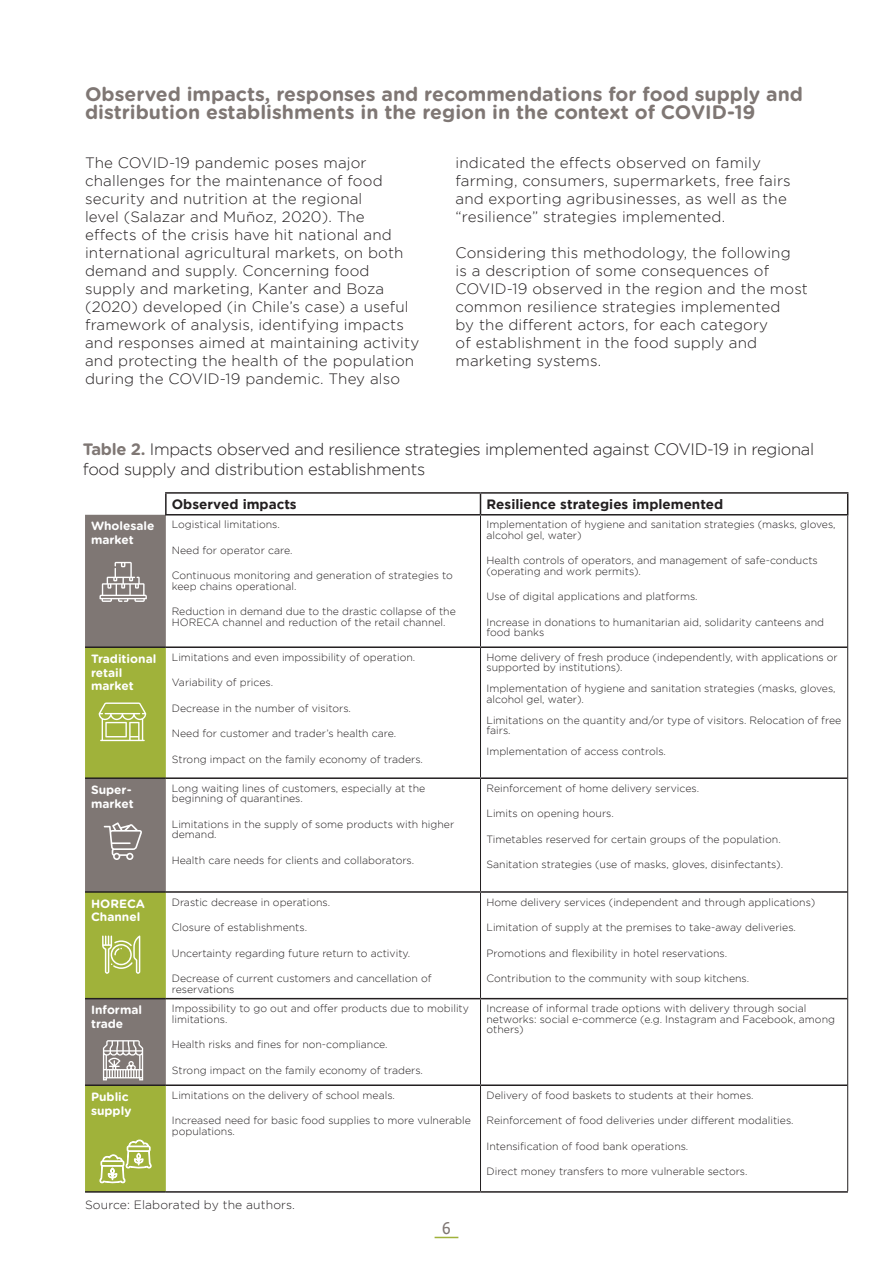
<style>
.page{position:relative;width:893px;height:1263px;background:#fff}
.page>*{position:absolute;margin:0;border:0;box-sizing:border-box;transform-origin:0 0}
.t1{font:700 19.5px/18px "Gotham Rounded";color:#7f7774}
.t2{font:18px "Scala Sans Regular LF";color:#7f7774}
.t3{font:300 16.5px/19.8px "Gotham";letter-spacing:-.02em;color:#231f20}
.t4{font:300 15px/18px "Gotham";letter-spacing:.01em;color:#231f20}
.t5{font:700 13.5px "Gotham";color:#231f20}
.t6{font:700 12px/13.8px "Gotham Rounded";color:#fff}
.t7{font:300 12px "Gotham";letter-spacing:.01em;color:#231f20}
.t8{font:300 10.5px/10.5px "Gotham";color:#231f20}
.s1{font-family:"Gotham Rounded";font-weight:700;color:#7f7774}
</style>
<div class="page">
<svg style="left:435px;top:1237px;width:23px;height:1px"></svg>
<div style="left:85px;top:515px;width:81px;height:131px;background:#7f7774"></div>
<hr style="left:480px;top:515px;width:1px;height:131px;background:#231f20">
<hr style="left:480px;top:648px;width:1px;height:129px;background:#231f20">
<hr style="left:480px;top:779px;width:1px;height:112px;background:#231f20">
<hr style="left:480px;top:893px;width:1px;height:105px;background:#231f20">
<hr style="left:480px;top:999px;width:1px;height:85px;background:#231f20">
<hr style="left:480px;top:1086px;width:1px;height:105px;background:#231f20">
<hr style="left:165px;top:492px;width:315px;height:2px;background:#231f20">
<hr style="left:165px;top:494px;width:2px;height:20px;background:#231f20">
<hr style="left:480px;top:492px;width:368px;height:2px;background:#231f20">
<svg style="left:480px;top:494px;width:1px;height:20px"></svg>
<svg style="left:847px;top:494px;width:1px;height:20px"></svg>
<hr style="left:165px;top:514px;width:315px;height:1px;background:#231f20">
<hr style="left:480px;top:514px;width:368px;height:1px;background:#231f20">
<hr style="left:166px;top:1191px;width:314px;height:2px;background:#231f20">
<hr style="left:480px;top:1191px;width:368px;height:2px;background:#231f20">
<hr style="left:85px;top:646px;width:81px;height:2px;background:#231f20">
<hr style="left:166px;top:646px;width:314px;height:2px;background:#231f20">
<hr style="left:480px;top:646px;width:367px;height:2px;background:#231f20">
<hr style="left:166px;top:777px;width:314px;height:2px;background:#231f20">
<hr style="left:480px;top:777px;width:367px;height:2px;background:#231f20">
<hr style="left:166px;top:891px;width:314px;height:2px;background:#231f20">
<hr style="left:480px;top:891px;width:367px;height:2px;background:#231f20">
<hr style="left:166px;top:998px;width:314px;height:1px;background:#231f20">
<hr style="left:480px;top:998px;width:367px;height:1px;background:#231f20">
<hr style="left:166px;top:1084px;width:314px;height:2px;background:#231f20">
<hr style="left:480px;top:1084px;width:367px;height:2px;background:#231f20">
<hr style="left:847px;top:515px;width:1px;height:132px;background:#231f20">
<hr style="left:847px;top:647px;width:1px;height:131px;background:#231f20">
<hr style="left:847px;top:778px;width:1px;height:114px;background:#231f20">
<hr style="left:847px;top:892px;width:1px;height:107px;background:#231f20">
<hr style="left:847px;top:999px;width:1px;height:86px;background:#231f20">
<hr style="left:847px;top:1085px;width:1px;height:106px;background:#231f20">
<svg style="left:99px;top:562px;width:48px;height:40px;background:#9f9997"></svg>
<svg style="left:85px;top:647px;width:81px;height:546px;background:#98a059"></svg>
<p class="t1" style="left:85px;top:84px;width:719px">Observed impacts, responses and recommendations for food supply and distribution establishments in the region in the context of COVID-19</p>
<p class="t4" style="left:85px;top:154px;width:336px">The COVID-19 pandemic poses major challenges for the maintenance of food security and nutrition at the regional<br>level (Salazar and Muñoz, 2020). The effects of the crisis have hit national and international agricultural markets, on both demand and supply. Concerning food supply and marketing, Kanter and Boza (2020) developed (in Chile’s case) a useful framework of analysis, identifying impacts and responses aimed at maintaining activity and protecting the health of the population during the COVID-19 pandemic. They also</p>
<p class="t4" style="left:455px;top:154px;width:337px">indicated the effects observed on family farming, consumers, supermarkets, free fairs and exporting agribusinesses, as well as the “resilience” strategies implemented.</p>
<p class="t4" style="left:455px;top:244px;width:354px">Considering this methodology, the following<br>is a description of some consequences of COVID-19 observed in the region and the most common resilience strategies implemented<br>by the different actors, for each category<br>of establishment in the food supply and marketing systems.</p>
<p class="t3" style="left:83px;top:439px;width:733px"><span class="s1">Table 2.</span> Impacts observed and resilience strategies implemented against COVID-19 in regional food supply and distribution establishments</p>
<p class="t5" style="left:172px;top:496px;width:126px">Observed impacts</p>
<p class="t5" style="left:486px;top:496px;width:238px">Resilience strategies implemented</p>
<p class="t6" style="left:91px;top:519px;width:65px">Wholesale market</p>
<p class="t8" style="left:172px;top:519px;width:109px">Logistical limitations.</p>
<p class="t8" style="left:172px;top:545px;width:122px">Need for operator care.</p>
<p class="t8" style="left:172px;top:570px;width:282px">Continuous monitoring and generation of strategies to keep chains operational.</p>
<p class="t8" style="left:172px;top:606px;width:286px">Reduction in demand due to the drastic collapse of the<br>HORECA channel and reduction of the retail channel.</p>
<p class="t8" style="left:486px;top:519px;width:351px">Implementation of hygiene and sanitation strategies (masks, gloves, alcohol gel, water)</p>
<p class="t8" style="left:486px;top:555px;width:333px">Health controls of operators, and management of safe-conducts (operating and work permits).</p>
<p class="t8" style="left:486px;top:591px;width:213px">Use of digital applications and platforms.</p>
<p class="t8" style="left:486px;top:617px;width:339px">Increase in donations to humanitarian aid, solidarity canteens and food banks</p>
<p class="t6" style="left:91px;top:651px;width:67px">Traditional retail market</p>
<p class="t8" style="left:172px;top:652px;width:245px">Limitations and even impossibility of operation.</p>
<p class="t8" style="left:172px;top:677px;width:103px">Variability of prices.</p>
<p class="t8" style="left:172px;top:703px;width:181px">Decrease in the number of visitors.</p>
<p class="t8" style="left:172px;top:728px;width:226px">Need for customer and trader’s health care.</p>
<p class="t8" style="left:172px;top:754px;width:253px">Strong impact on the family economy of traders.</p>
<p class="t6" style="left:91px;top:782px;width:44px">Super&shy;market</p>
<p class="t8" style="left:172px;top:783px;width:255px">Long waiting lines of customers, especially at the beginning of quarantines.</p>
<p class="t8" style="left:172px;top:819px;width:284px">Limitations in the supply of some products with higher demand.</p>
<p class="t8" style="left:172px;top:855px;width:244px">Health care needs for clients and collaborators.</p>
<p class="t6" style="left:91px;top:896px;width:56px">HORECA<br>Channel</p>
<p class="t8" style="left:172px;top:896px;width:160px">Drastic decrease in operations.</p>
<p class="t8" style="left:172px;top:922px;width:137px">Closure of establishments.</p>
<p class="t8" style="left:172px;top:947px;width:240px">Uncertainty regarding future return to activity.</p>
<p class="t8" style="left:172px;top:973px;width:261px">Decrease of current customers and cancellation of reservations</p>
<p class="t6" style="left:91px;top:1002px;width:53px">Informal trade</p>
<p class="t8" style="left:172px;top:1003px;width:299px">Impossibility to go out and offer products due to mobility limitations.</p>
<p class="t8" style="left:172px;top:1039px;width:217px">Health risks and fines for non-compliance.</p>
<p class="t8" style="left:172px;top:1065px;width:253px">Strong impact on the family economy of traders.</p>
<p class="t6" style="left:91px;top:1089px;width:42px">Public supply</p>
<p class="t8" style="left:172px;top:1090px;width:225px">Limitations on the delivery of school meals.</p>
<p class="t8" style="left:172px;top:1115px;width:300px">Increased need for basic food supplies to more vulnerable populations.</p>
<p class="t7" style="left:85px;top:1198px;width:212px">Source: Elaborated by the authors.</p>
<h2 class="t2" style="left:442px;top:1218px;width:10px">6</h2>
<p class="t8" style="left:486px;top:652px;width:353px">Home delivery of fresh produce (independently, with applications or supported by institutions).</p>
<p class="t8" style="left:486px;top:683px;width:351px">Implementation of hygiene and sanitation strategies (masks, gloves, alcohol gel, water).</p>
<p class="t8" style="left:486px;top:715px;width:356px">Limitations on the quantity and/or type of visitors. Relocation of free fairs.</p>
<p class="t8" style="left:486px;top:746px;width:181px">Implementation of access controls.</p>
<p class="t8" style="left:486px;top:783px;width:214px">Reinforcement of home delivery services.</p>
<p class="t8" style="left:486px;top:808px;width:129px">Limits on opening hours.</p>
<p class="t8" style="left:486px;top:834px;width:296px">Timetables reserved for certain groups of the population.</p>
<p class="t8" style="left:486px;top:859px;width:298px">Sanitation strategies (use of masks, gloves, disinfectants).</p>
<p class="t8" style="left:486px;top:896px;width:330px">Home delivery services (independent and through applications)</p>
<p class="t8" style="left:486px;top:922px;width:311px">Limitation of supply at the premises to take-away deliveries.</p>
<p class="t8" style="left:486px;top:947px;width:242px">Promotions and flexibility in hotel reservations.</p>
<p class="t8" style="left:486px;top:973px;width:264px">Contribution to the community with soup kitchens.</p>
<p class="t8" style="left:486px;top:1003px;width:350px">Increase of informal trade options with delivery through social networks: social e-commerce (e.g. Instagram and Facebook, among others)</p>
<p class="t8" style="left:486px;top:1090px;width:269px">Delivery of food baskets to students at their homes.</p>
<p class="t8" style="left:486px;top:1115px;width:309px">Reinforcement of food deliveries under different modalities.</p>
<p class="t8" style="left:486px;top:1141px;width:203px">Intensification of food bank operations.</p>
<p class="t8" style="left:486px;top:1166px;width:263px">Direct money transfers to more vulnerable sectors.</p>
</div>
